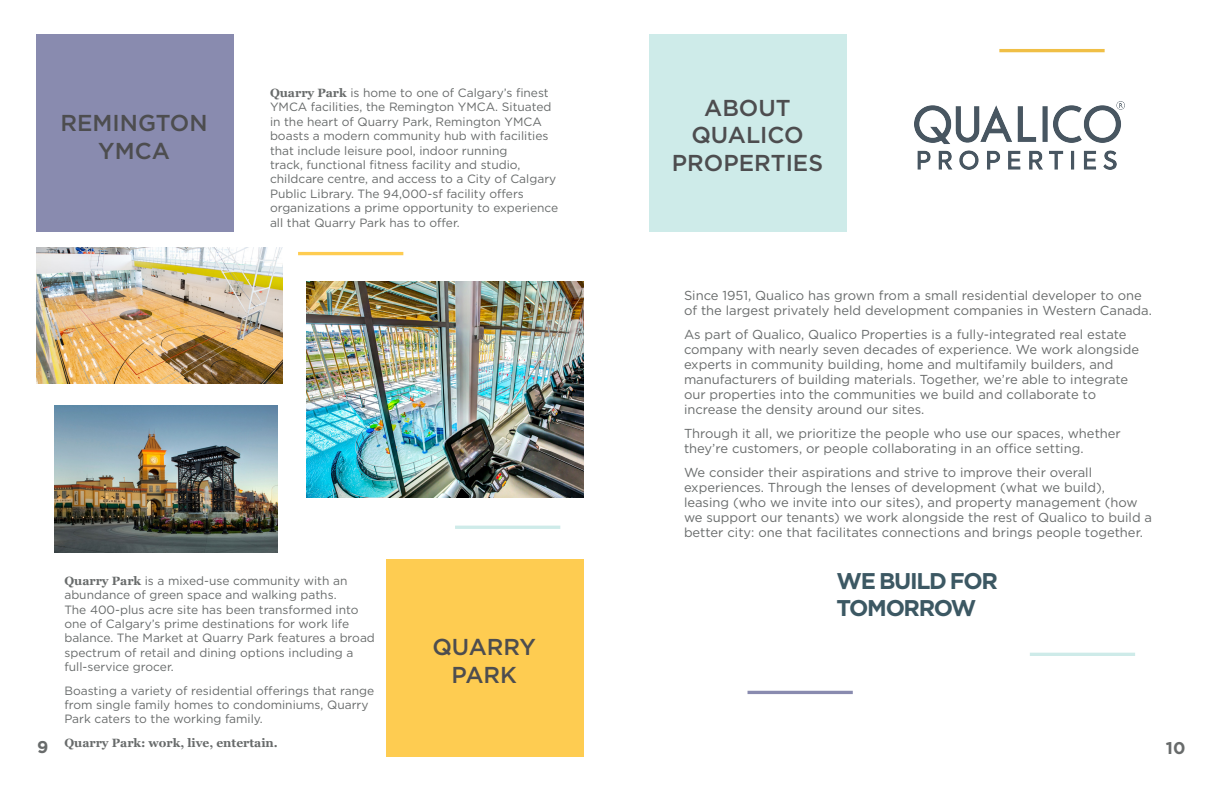
<style>
.page{position:relative;width:1224px;height:792px;background:#fff}
.page>*{position:absolute;margin:0;border:0;box-sizing:border-box;transform-origin:0 0}
.t1{font:500 23px/27.6px "Gotham";color:#4d4d4f;text-align:center}
.t2{font:700 22.8px "Gotham";letter-spacing:-.06em;color:#3c5863}
.t3{font:700 17px "Gotham";color:#686b6b}
.t4{font:13px/15px "Gotham";color:#686b6b}
.t5{font:12px/14.4px "Gotham";color:#686b6b}
.t6{font:700 12px "Georgia";color:#686b6b}
.s1{font-family:"Georgia";font-weight:700}
</style>
<div class="page">
<div style="left:386px;top:559px;width:198px;height:198px;background:#fecc51"></div>
<hr style="left:298px;top:252px;width:105px;height:3px;background:#fecc51">
<hr style="left:748px;top:691px;width:105px;height:3px;background:#898baf">
<div style="left:649px;top:34px;width:198px;height:198px;background:#ceebe9"></div>
<hr style="left:999px;top:49px;width:106px;height:3px;background:#f0bf46">
<hr style="left:1030px;top:653px;width:105px;height:3px;background:#ceebe9">
<img style="left:915px;top:102px;width:209px;height:68px">
<div style="left:36px;top:34px;width:198px;height:198px;background:#898baf"></div>
<img style="left:306px;top:281px;width:277px;height:216px">
<img style="left:55px;top:406px;width:222px;height:147px">
<img style="left:36px;top:248px;width:247px;height:135px">
<hr style="left:455px;top:526px;width:105px;height:3px;background:#ceebe9">
<p class="t1" style="left:61px;top:109px;width:148px">REMINGTON<br>YMCA</p>
<p class="t5" style="left:270px;top:85px;width:290px"><span class="s1">Quarry Park</span> is home to one of Calgary’s finest YMCA facilities, the Remington YMCA. Situated in the heart of Quarry Park, Remington YMCA boasts a modern community hub with facilities that include leisure pool, indoor running<br>track, functional fitness facility and studio, childcare centre, and access to a City of Calgary Public Library. The 94,000-sf facility offers organizations a prime opportunity to experience all that Quarry Park has to offer.</p>
<p class="t1" style="left:704px;top:93px;width:88px">ABOUT</p>
<p class="t1" style="left:691px;top:121px;width:114px">QUALICO</p>
<p class="t1" style="left:672px;top:149px;width:153px">PROPERTIES</p>
<p class="t4" style="left:684px;top:287px;width:469px">Since 1951, Qualico has grown from a small residential developer to one of the largest privately held development companies in Western Canada.</p>
<p class="t4" style="left:684px;top:326px;width:457px">As part of Qualico, Qualico Properties is a fully-integrated real estate company with nearly seven decades of experience. We work alongside experts in community building, home and multifamily builders, and manufacturers of building materials. Together, we’re able to integrate our properties into the communities we build and collaborate to increase the density around our sites.</p>
<p class="t4" style="left:684px;top:425px;width:438px">Through it all, we prioritize the people who use our spaces, whether they’re customers, or people collaborating in an office setting.</p>
<p class="t4" style="left:684px;top:464px;width:470px">We consider their aspirations and strive to improve their overall experiences. Through the lenses of development (what we build), leasing (who we invite into our sites), and property management (how we support our tenants) we work alongside the rest of Qualico to build a better city: one that facilitates connections and brings people together.</p>
<p class="t2" style="left:837px;top:566px;width:163px">WE BUILD FOR</p>
<p class="t2" style="left:837px;top:593px;width:141px">TOMORROW</p>
<p class="t5" style="left:64px;top:573px;width:312px"><span class="s1">Quarry Park</span> is a mixed-use community with an abundance of green space and walking paths.<br>The 400-plus acre site has been transformed into one of Calgary’s prime destinations for work life balance. The Market at Quarry Park features a broad spectrum of retail and dining options including a full-service grocer.</p>
<p class="t5" style="left:64px;top:683px;width:311px">Boasting a variety of residential offerings that range from single family homes to condominiums, Quarry<br>Park caters to the working family.</p>
<p class="t6" style="left:64px;top:735px;width:215px">Quarry Park: work, live, entertain.</p>
<p class="t1" style="left:432px;top:633px;width:105px">QUARRY</p>
<p class="t1" style="left:452px;top:661px;width:67px">PARK</p>
<p class="t3" style="left:37px;top:736px;width:13px">9</p>
<p class="t3" style="left:1166px;top:736px;width:21px">10</p>
</div>
